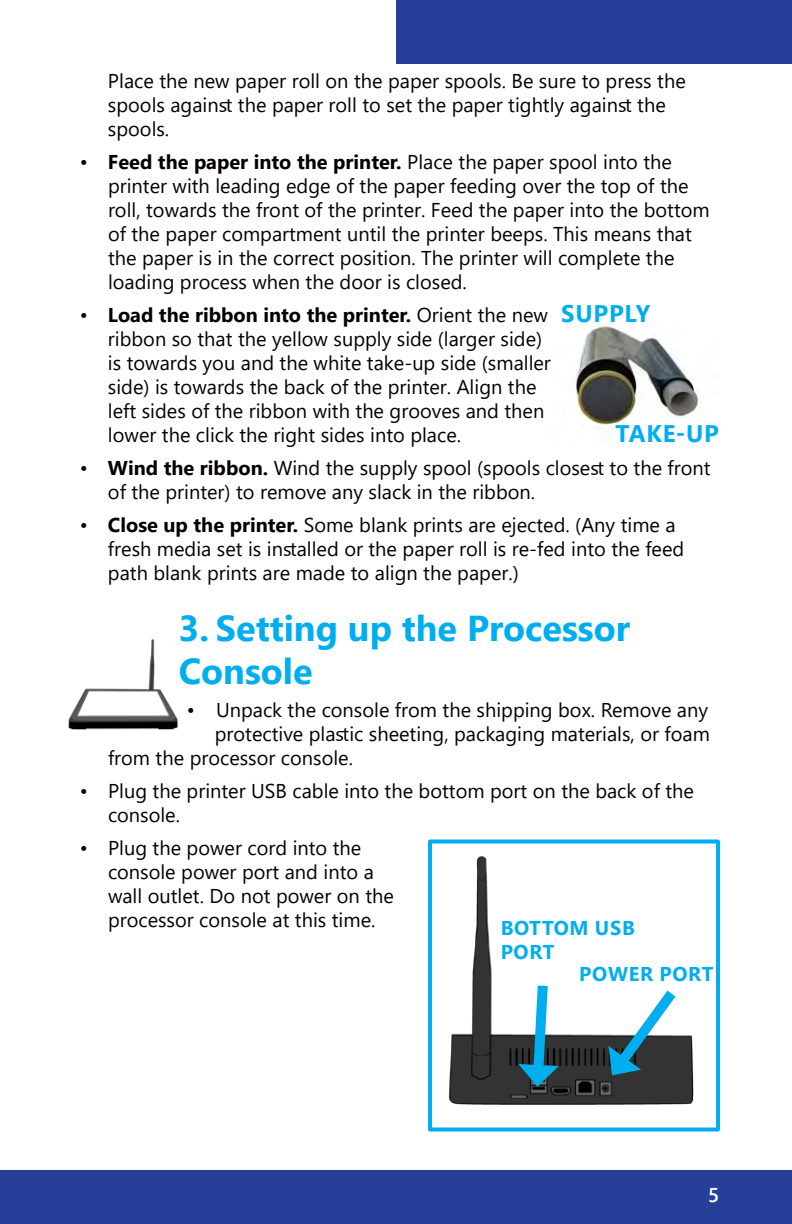
<style>
.page{position:relative;width:792px;height:1224px;background:#fff}
.page>*{position:absolute;margin:0;border:0;box-sizing:border-box;transform-origin:0 0}
.t1{font:700 36px/43.2px "Segoe UI";color:#00aeef}
.t2{font:700 24px "Segoe UI";letter-spacing:.03em;color:#00aeef}
.t3{font:20px/24px "Segoe UI";color:#050000}
.t4{font:700 20px/24px "Segoe UI";letter-spacing:.035em;color:#00aeef}
.t5{font:600 20px "Segoe UI";color:#fff}
.s1{font-weight:700}
</style>
<div class="page">
<div style="left:396px;top:0;width:396px;height:64px;background:#26409a"></div>
<div style="left:0;top:1170px;width:792px;height:54px;background:#26409a"></div>
<img style="left:576px;top:322px;width:122px;height:105px">
<img style="left:68px;top:638px;width:111px;height:92px">
<img style="left:448px;top:855px;width:246px;height:250px">
<div style="left:428px;top:840px;width:292px;height:292px;border:4px solid #00aeef"></div>
<svg style="left:606px;top:980px;width:79px;height:99px"></svg>
<svg style="left:518px;top:975px;width:41px;height:112px"></svg>
<p class="t3" style="left:108px;top:67px;width:579px">Place the new paper roll on the paper spools. Be sure to press the spools against the paper roll to set the paper tightly against the spools.</p>
<p class="t3" style="left:108px;top:148px;width:603px;text-indent:-28px">• <span class="s1">Feed the paper into the printer.</span> Place the paper spool into the printer with leading edge of the paper feeding over the top of the roll, towards the front of the printer. Feed the paper into the bottom of the paper compartment until the printer beeps. This means that the paper is in the correct position. The printer will complete the loading process when the door is closed.</p>
<p class="t3" style="left:108px;top:301px;width:444px;text-indent:-28px">• <span class="s1">Load the ribbon into the printer.</span> Orient the new ribbon so that the yellow supply side (larger side) is towards you and the white take-up side (smaller side) is towards the back of the printer. Align the left sides of the ribbon with the grooves and then lower the click the right sides into place.</p>
<p class="t3" style="left:108px;top:454px;width:604px;text-indent:-28px">• <span class="s1">Wind the ribbon.</span> Wind the supply spool (spools closest to the front of the printer) to remove any slack in the ribbon.</p>
<p class="t3" style="left:108px;top:511px;width:578px;text-indent:-28px">• <span class="s1">Close up the printer.</span> Some blank prints are ejected. (Any time a fresh media set is installed or the paper roll is re-fed into the feed path blank prints are made to align the paper.)</p>
<h1 class="t1" style="left:179px;top:604px;width:453px">3. Setting up the Processor<br>Console</h1>
<p class="t3" style="left:187px;top:697px;width:523px">• Unpack the console from the shipping box. Remove any</p>
<p class="t3" style="left:215px;top:721px;width:497px">protective plastic sheeting, packaging materials, or foam</p>
<p class="t3" style="left:108px;top:745px;width:247px">from the processor console.</p>
<p class="t3" style="left:108px;top:778px;width:588px;text-indent:-28px">• Plug the printer USB cable into the bottom port on the back of the console.</p>
<p class="t3" style="left:108px;top:835px;width:287px;text-indent:-28px">• Plug the power cord into the console power port and into a wall outlet. Do not power on the processor console at this time.</p>
<p class="t2" style="left:561px;top:291px;width:91px">SUPPLY</p>
<p class="t2" style="left:616px;top:411px;width:105px">TAKE-UP</p>
<p class="t4" style="left:501px;top:914px;width:136px">BOTTOM USB<br>PORT</p>
<p class="t4" style="left:579px;top:960px;width:136px">POWER PORT</p>
<p class="t5" style="left:708px;top:1176px;width:16px">55</p>
</div>
